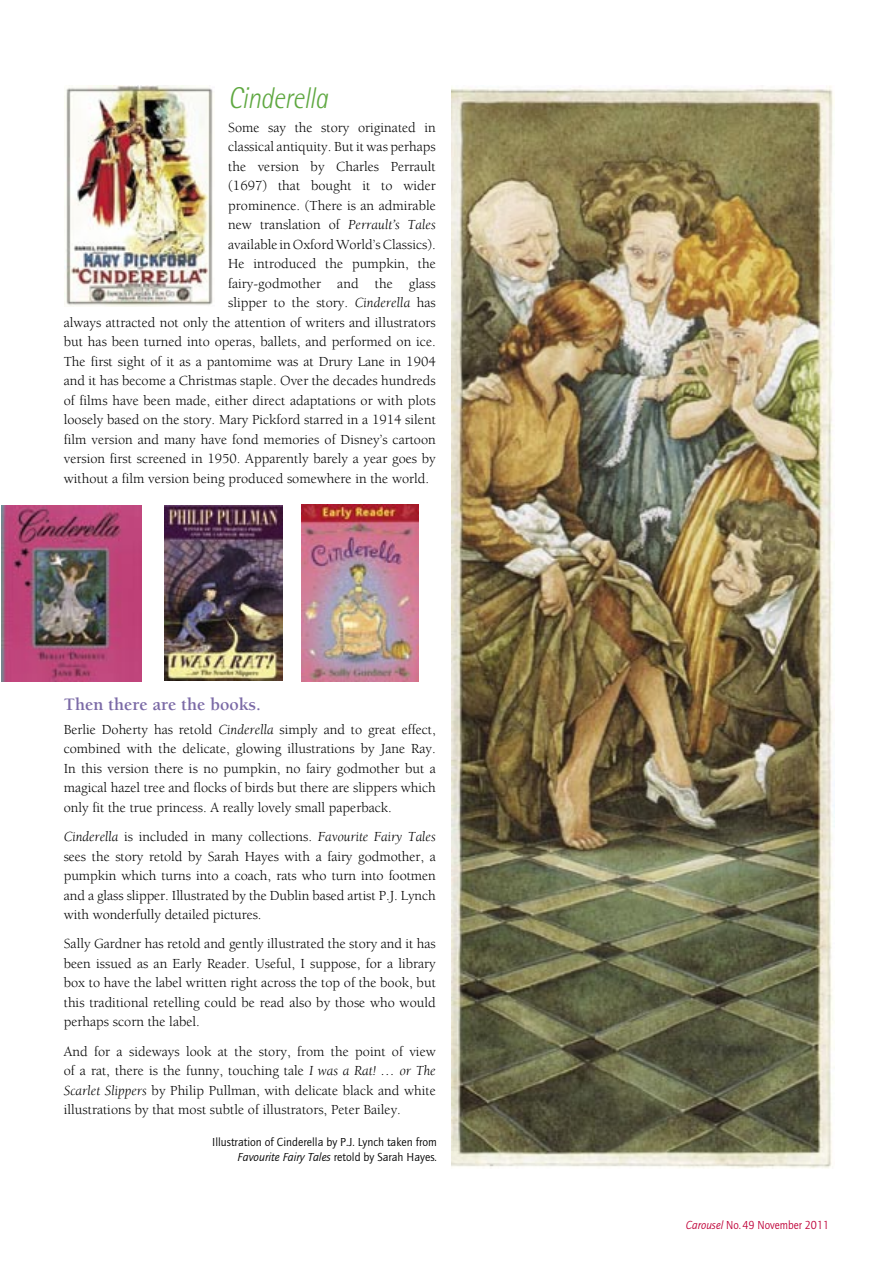
<style>
.page{position:relative;width:893px;height:1263px;background:#fff}
.page>*{position:absolute;margin:0;border:0;box-sizing:border-box;transform-origin:0 0}
.t1{font:italic 300 30px "Rotis Semi Sans";letter-spacing:-.015em;color:#5fa841;scale:.9 1}
.t2{font:700 18px "Berkeley";color:#7b6aa6}
.t3{font:14.25px/19.5px "Berkeley";color:#000;text-align:justify}
.t4{font:12px/15px "Quay Itc T";color:#000;text-align:right}
.t5{font:12px "Quay Itc T";color:#bf0038;scale:.95 1}
.s1{font-style:italic}
</style>
<div class="page">
<img style="left:2px;top:506px;width:140px;height:175px">
<img style="left:302px;top:505px;width:116px;height:176px">
<img style="left:64px;top:86px;width:149px;height:220px">
<img style="left:165px;top:505px;width:118px;height:176px">
<img style="left:451px;top:86px;width:384px;height:1082px">
<h1 class="t1" style="left:228px;top:80px;width:112px">Cinderella</h1>
<p class="t3" style="left:228px;top:118px;width:209px">Some say the story originated in</p>
<p class="t3" style="left:228px;top:137px;width:209px">classical antiquity. But it was perhaps</p>
<p class="t3" style="left:228px;top:157px;width:209px">the version by Charles Perrault</p>
<p class="t3" style="left:228px;top:176px;width:209px">(1697) that bought it to wider</p>
<p class="t3" style="left:228px;top:196px;width:209px">prominence. (There is an admirable</p>
<p class="t3" style="left:228px;top:215px;width:209px">new translation of <span class="s1">Perrault’s Tales</span></p>
<p class="t3" style="left:228px;top:235px;width:209px">available in Oxford World’s Classics).</p>
<p class="t3" style="left:228px;top:254px;width:209px">He introduced the pumpkin, the</p>
<p class="t3" style="left:228px;top:274px;width:209px">fairy-godmother and the glass</p>
<p class="t3" style="left:228px;top:293px;width:209px">slipper to the story. <span class="s1">Cinderella</span> has</p>
<p class="t3" style="left:64px;top:313px;width:374px">always attracted not only the attention of writers and illustrators</p>
<p class="t3" style="left:64px;top:332px;width:373px">but has been turned into operas, ballets, and performed on ice.</p>
<p class="t3" style="left:64px;top:352px;width:374px">The first sight of it as a pantomime was at Drury Lane in 1904</p>
<p class="t3" style="left:64px;top:371px;width:374px">and it has become a Christmas staple. Over the decades hundreds</p>
<p class="t3" style="left:64px;top:391px;width:374px">of films have been made, either direct adaptations or with plots</p>
<p class="t3" style="left:64px;top:410px;width:374px">loosely based on the story. Mary Pickford starred in a 1914 silent</p>
<p class="t3" style="left:64px;top:430px;width:374px">film version and many have fond memories of Disney’s cartoon</p>
<p class="t3" style="left:64px;top:449px;width:374px">version first screened in 1950. Apparently barely a year goes by</p>
<p class="t3" style="left:64px;top:469px;width:367px">without a film version being produced somewhere in the world.</p>
<p class="t2" style="left:64px;top:695px;width:199px">Then there are the books.</p>
<p class="t3" style="left:64px;top:720px;width:374px">Berlie Doherty has retold <span class="s1">Cinderella</span> simply and to great effect, combined with the delicate, glowing illustrations by Jane Ray.<br>In this version there is no pumpkin, no fairy godmother but a magical hazel tree and flocks of birds but there are slippers which only fit the true princess. A really lovely small paperback.</p>
<p class="t3" style="left:64px;top:827px;width:374px"><span class="s1">Cinderella</span> is included in many collections. <span class="s1">Favourite Fairy Tales </span>sees the story retold by Sarah Hayes with a fairy godmother, a pumpkin which turns into a coach, rats who turn into footmen and a glass slipper. Illustrated by the Dublin based artist P.J. Lynch with wonderfully detailed pictures.</p>
<p class="t3" style="left:64px;top:934px;width:374px">Sally Gardner has retold and gently illustrated the story and it has been issued as an Early Reader. Useful, I suppose, for a library box to have the label written right across the top of the book, but this traditional retelling could be read also by those who would perhaps scorn the label.</p>
<p class="t3" style="left:64px;top:1042px;width:374px">And for a sideways look at the story, from the point of view of a rat, there is the funny, touching tale <span class="s1">I was a Rat! … or The Scarlet Slippers</span> by Philip Pullman, with delicate black and white illustrations by that most subtle of illustrators, Peter Bailey.</p>
<p class="t4" style="left:212px;top:1134px;width:226px">Illustration of Cinderella by P.J. Lynch taken from<br><span class="s1">Favourite Fairy Tales</span> retold by Sarah Hayes.</p>
<p class="t5" style="left:686px;top:1218px;width:152px"><span class="s1">Carousel</span> No.49 November 2011</p>
</div>
